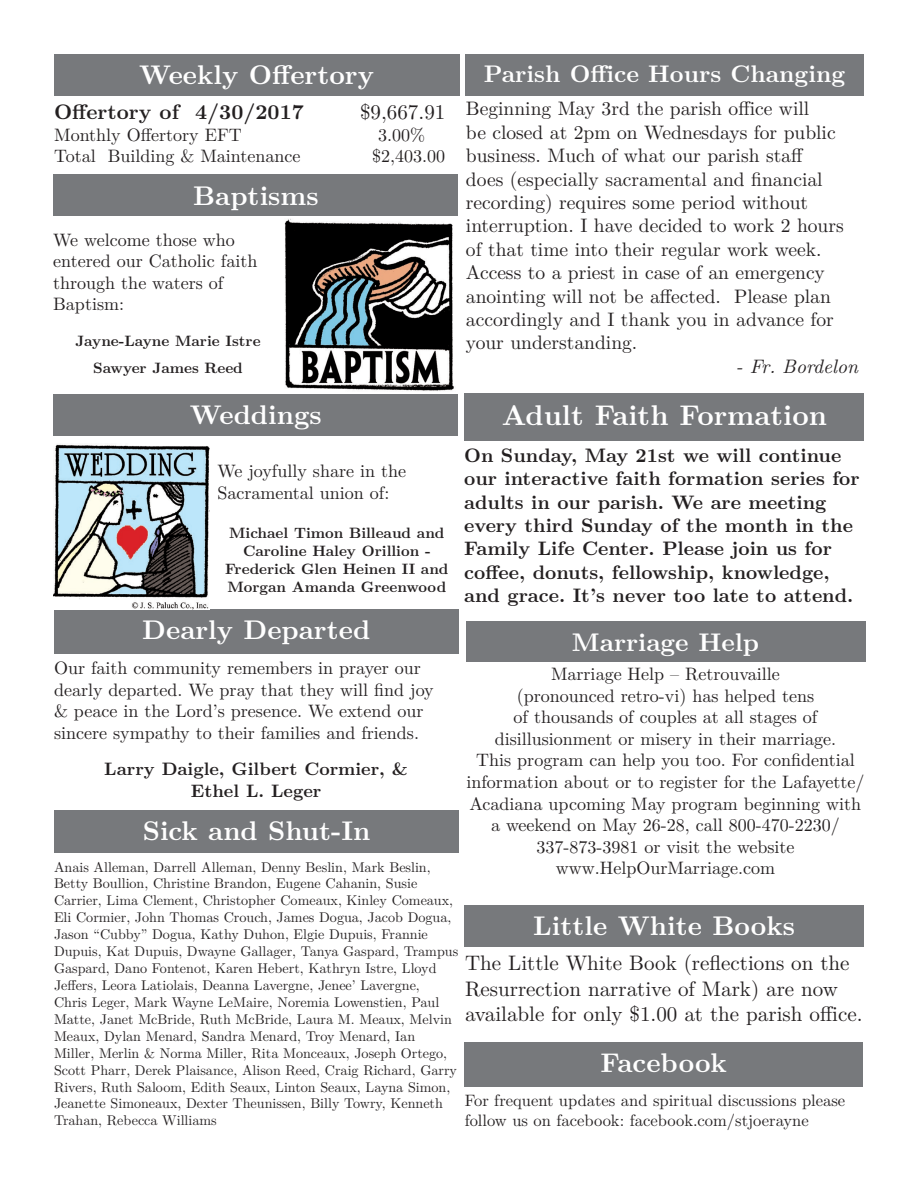
<style>
.page{position:relative;width:918px;height:1188px;background:#fff}
.page>*{position:absolute;margin:0;border:0;box-sizing:border-box;transform-origin:0 0}
.t1{font:700 28.5px "LM Roman 10";color:#fff}
.t2{font:700 27px "LM Roman 10";color:#fff}
.t3{font:700 25.5px "LM Roman 10";color:#fff}
.t4{font:700 24px "LM Roman 10";color:#fff}
.t5{font:21px/25.2px "LM Roman 10";color:#231f20}
.t6{font:700 21px "LM Roman 10";color:#231f20}
.t7{font:19.5px/23.4px "LM Roman 10";color:#231f20}
.t8{font:700 19.5px/23.4px "LM Roman 10";color:#231f20}
.t9{font:italic 19.5px "LM Roman 10";color:#231f20}
.t10{font:18px/21.6px "LM Roman 10";color:#231f20}
.t11{font:700 18px/21.6px "LM Roman 10";color:#231f20;text-align:center}
.t12{font:16.5px/19.8px "LM Roman 10";color:#231f20}
.t13{font:700 15px/18px "LM Roman 10";color:#231f20;text-align:center}
.t14{font:14.1px/17px "LM Roman 10";color:#231f20}
</style>
<div class="page">
<div style="left:465px;top:1042px;width:398px;height:45px;background:#77797c"></div>
<div style="left:54px;top:54px;width:405px;height:41px;background:#77797c"></div>
<div style="left:54px;top:810px;width:405px;height:43px;background:#77797c"></div>
<div style="left:54px;top:609px;width:405px;height:45px;background:#77797c"></div>
<div style="left:464px;top:905px;width:400px;height:41px;background:#77797c"></div>
<div style="left:465px;top:54px;width:399px;height:41px;background:#77797c"></div>
<div style="left:466px;top:621px;width:399px;height:40px;background:#77797c"></div>
<div style="left:465px;top:394px;width:399px;height:47px;background:#77797c"></div>
<div style="left:54px;top:175px;width:404px;height:41px;background:#77797c"></div>
<img style="left:284px;top:219px;width:170px;height:172px">
<img style="left:53px;top:444px;width:157px;height:165px">
<div style="left:54px;top:394px;width:404px;height:41px;background:#77797c"></div>
<h2 class="t2" style="left:139px;top:54px;width:236px">Weekly Offertory</h2>
<h3 class="t6" style="left:54px;top:95px;width:251px">Offertory of 4/30/2017</h3>
<h3 class="t5" style="left:360px;top:98px;width:87px">$9,667.91</h3>
<p class="t10" style="left:54px;top:122px;width:189px">Monthly Offertory EFT</p>
<p class="t10" style="left:378px;top:122px;width:48px">3.00%</p>
<p class="t10" style="left:54px;top:144px;width:248px">Total Building &amp; Maintenance</p>
<p class="t10" style="left:372px;top:144px;width:75px">$2,403.00</p>
<h2 class="t2" style="left:193px;top:174px;width:127px">Baptisms</h2>
<p class="t10" style="left:53px;top:227px;width:206px">We welcome those who entered our Catholic faith through the waters of<br>Baptism:</p>
<p class="t13" style="left:75px;top:327px;width:187px;line-height:27px">Jayne-Layne Marie Istre<br>Sawyer James Reed</p>
<h2 class="t2" style="left:190px;top:394px;width:133px">Weddings</h2>
<p class="t10" style="left:217px;top:459px;width:190px">We joyfully share in the<br>Sacramental union of:</p>
<p class="t13" style="left:225px;top:523px;width:225px">Michael Timon Billeaud and<br>Caroline Haley Orillion -<br>Frederick Glen Heinen II and<br>Morgan Amanda Greenwood</p>
<h3 class="t4" style="left:484px;top:55px;width:363px">Parish Office Hours Changing</h3>
<p class="t7" style="left:466px;top:95px;width:379px">Beginning May 3rd the parish office will<br>be closed at 2pm on Wednesdays for public business. Much of what our parish staff does (especially sacramental and financial recording) requires some period without interruption. I have decided to work 2 hours of that time into their regular work week.<br>Access to a priest in case of an emergency anointing will not be affected. Please plan accordingly and I thank you in advance for your understanding.</p>
<h3 class="t9" style="left:736px;top:351px;width:124px">- Fr. Bordelon</h3>
<h1 class="t1" style="left:502px;top:393px;width:327px">Adult Faith Formation</h1>
<p class="t8" style="left:464px;top:442px;width:397px">On Sunday, May 21st we will continue our interactive faith formation series for adults in our parish. We are meeting every third Sunday of the month in the Family Life Center. Please join us for coffee, donuts, fellowship, knowledge, and grace. It’s never too late to attend.</p>
<h2 class="t2" style="left:142px;top:608px;width:230px">Dearly Departed</h2>
<p class="t10" style="left:54px;top:656px;width:381px">Our faith community remembers in prayer our dearly departed. We pray that they will find joy &amp; peace in the Lord’s presence. We extend our sincere sympathy to their families and friends.</p>
<p class="t11" style="left:104px;top:757px;width:305px">Larry Daigle, Gilbert Cormier, &amp;<br>Ethel L. Leger</p>
<h3 class="t3" style="left:572px;top:622px;width:189px">Marriage Help</h3>
<p class="t10" style="left:466px;top:662px;width:400px;text-align:center">Marriage Help – Retrouvaille<br>(pronounced retro-vi) has helped tens<br>of thousands of couples at all stages of disillusionment or misery in their marriage.<br>This program can help you too. For confidential information about or to register for the Lafayette/ Acadiana upcoming May program beginning with a weekend on May 26-28, call 800-470-2230/ 337-873-3981 or visit the website www.HelpOurMarriage.com</p>
<h2 class="t2" style="left:143px;top:809px;width:229px">Sick and Shut-In</h2>
<p class="t14" style="left:54px;top:857px;width:406px">Anais Alleman, Darrell Alleman, Denny Beslin, Mark Beslin, Betty Boullion, Christine Brandon, Eugene Cahanin, Susie Carrier, Lima Clement, Christopher Comeaux, Kinley Comeaux, Eli Cormier, John Thomas Crouch, James Dogua, Jacob Dogua, Jason “Cubby” Dogua, Kathy Duhon, Elgie Dupuis, Frannie Dupuis, Kat Dupuis, Dwayne Gallager, Tanya Gaspard, Trampus Gaspard, Dano Fontenot, Karen Hebert, Kathryn Istre, Lloyd Jeffers, Leora Latiolais, Deanna Lavergne, Jenee’ Lavergne,<br>Chris Leger, Mark Wayne LeMaire, Noremia Lowenstien, Paul Matte, Janet McBride, Ruth McBride, Laura M. Meaux, Melvin Meaux, Dylan Menard, Sandra Menard, Troy Menard, Ian Miller, Merlin &amp; Norma Miller, Rita Monceaux, Joseph Ortego, Scott Pharr, Derek Plaisance, Alison Reed, Craig Richard, Garry Rivers, Ruth Saloom, Edith Seaux, Linton Seaux, Layna Simon, Jeanette Simoneaux, Dexter Theunissen, Billy Towry, Kenneth Trahan, Rebecca Williams</p>
<h2 class="t2" style="left:533px;top:905px;width:263px">Little White Books</h2>
<h3 class="t5" style="left:465px;top:949px;width:399px">The Little White Book (reflections on the<br>Resurrection narrative of Mark) are now available for only $1.00 at the parish office.</h3>
<h2 class="t2" style="left:601px;top:1042px;width:128px">Facebook</h2>
<p class="t12" style="left:465px;top:1089px;width:382px">For frequent updates and spiritual discussions please follow us on facebook: facebook.com/stjoerayne</p>
</div>
